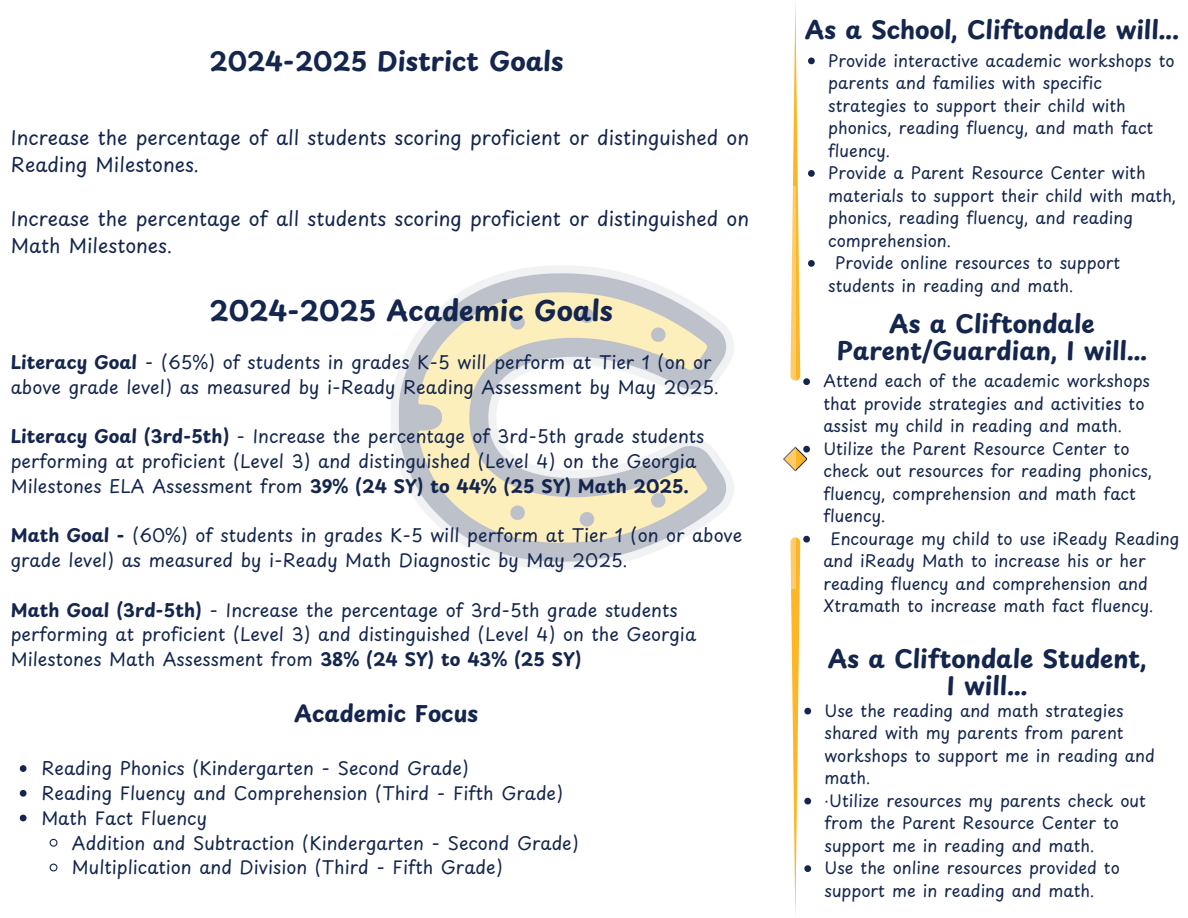
<style>
.page{position:relative;width:1188px;height:918px;background:#fff}
.page>*{position:absolute;margin:0;border:0;box-sizing:border-box;transform-origin:0 0}
.t1{font:700 27.45px "Playpen Sans";color:#14264e}
.t2{font:700 25.95px "Playpen Sans";color:#14264e}
.t3{font:700 24.45px/27px "Playpen Sans";color:#14264e;text-align:center}
.t4{font:700 22.5px "Playpen Sans";color:#14264e}
.t5{font:19.5px/27px "Playpen Sans";color:#14264e}
.t6{font:18px/24.8px "Playpen Sans";color:#14264e}
.t7{font:16.5px/22.5px "Playpen Sans";color:#14264e}
.s1{font-weight:700}
</style>
<div class="page">
<img style="left:391px;top:266px;width:405px;height:303px">
<svg style="left:20px;top:765px;width:7px;height:7px"></svg>
<svg style="left:20px;top:790px;width:7px;height:7px"></svg>
<svg style="left:20px;top:815px;width:7px;height:6px"></svg>
<svg style="left:49px;top:838px;width:9px;height:9px"></svg>
<svg style="left:49px;top:863px;width:9px;height:9px"></svg>
<svg style="left:790px;top:2px;width:25px;height:383px"></svg>
<svg style="left:783px;top:446px;width:27px;height:25px"></svg>
<svg style="left:790px;top:536px;width:21px;height:380px"></svg>
<h2 class="t2" style="left:210px;top:40px;width:356px">2024-2025 District Goals</h2>
<h3 class="t5" style="left:11px;top:124px;width:740px">Increase the percentage of all students scoring proficient or distinguished on<br>Reading Milestones.</h3>
<h3 class="t5" style="left:11px;top:205px;width:740px">Increase the percentage of all students scoring proficient or distinguished on<br>Math Milestones.</h3>
<h3 class="t1" style="left:210px;top:289px;width:405px">2024-2025 Academic Goals</h3>
<p class="t6" style="left:11px;top:349px;width:709px"><span class="s1">Literacy Goal</span> - (65%) of students in grades K-5 will perform at Tier 1 (on or above grade level) as measured by i-Ready Reading Assessment by May 2025.</p>
<h2 class="t6" style="left:11px;top:424px;width:695px"><span class="s1">Literacy Goal (3rd-5th)</span> - Increase the percentage of 3rd-5th grade students performing at proficient (Level 3) and distinguished (Level 4) on the Georgia<br>Milestones ELA Assessment from <span class="s1">39% (24 SY) to 44% (25 SY) Math 2025.</span></h2>
<h1 class="t6" style="left:11px;top:523px;width:733px"><span class="s1">Math Goal -</span> (60%) of students in grades K-5 will perform at Tier 1 (on or above grade level) as measured by i-Ready Math Diagnostic by May 2025.</h1>
<p class="t6" style="left:11px;top:597px;width:687px"><span class="s1">Math Goal (3rd-5th)</span> - Increase the percentage of 3rd-5th grade students performing at proficient (Level 3) and distinguished (Level 4) on the Georgia<br>Milestones Math Assessment from <span class="s1">38% (24 SY) to 43% (25 SY)</span></p>
<p class="t4" style="left:295px;top:696px;width:185px">Academic Focus</p>
<p class="t6" style="left:41px;top:755px;width:429px">Reading Phonics (Kindergarten - Second Grade)</p>
<h3 class="t6" style="left:41px;top:780px;width:523px">Reading Fluency and Comprehension (Third - Fifth Grade)</h3>
<p class="t6" style="left:41px;top:805px;width:167px">Math Fact Fluency</p>
<p class="t6" style="left:72px;top:830px;width:508px">Addition and Subtraction (Kindergarten - Second Grade)</p>
<h1 class="t6" style="left:72px;top:854px;width:432px">Multiplication and Division (Third - Fifth Grade)</h1>
<h3 class="t3" style="left:805px;top:15px;width:375px">As a School, Cliftondale will...</h3>
<h2 class="t7" style="left:828px;top:48px;width:348px">Provide interactive academic workshops to parents and families with specific strategies to support their child with phonics, reading fluency, and math fact fluency.</h2>
<p class="t7" style="left:828px;top:161px;width:350px">Provide a Parent Resource Center with materials to support their child with math, phonics, reading fluency, and reading comprehension.</p>
<p class="t7" style="left:828px;top:251px;width:294px;text-indent:7px">Provide online resources to support students in reading and math.</p>
<p class="t3" style="left:837px;top:309px;width:312px">As a Cliftondale<br>Parent/Guardian, I will...</p>
<p class="t7" style="left:823px;top:369px;width:328px">Attend each of the academic workshops that provide strategies and activities to assist my child in reading and math.</p>
<p class="t7" style="left:823px;top:437px;width:331px">Utilize the Parent Resource Center to check out resources for reading phonics, fluency, comprehension and math fact fluency.</p>
<p class="t7" style="left:823px;top:527px;width:357px;text-indent:7px">Encourage my child to use iReady Reading and iReady Math to increase his or her reading fluency and comprehension and Xtramath to increase math fact fluency.</p>
<p class="t3" style="left:828px;top:644px;width:320px">As a Cliftondale Student,<br>I will...</p>
<p class="t7" style="left:825px;top:699px;width:332px">Use the reading and math strategies shared with my parents from parent workshops to support me in reading and math.</p>
<h2 class="t7" style="left:825px;top:789px;width:323px">·Utilize resources my parents check out from the Parent Resource Center to support me in reading and math.</h2>
<p class="t7" style="left:825px;top:856px;width:297px">Use the online resources provided to support me in reading and math.</p>
</div>
